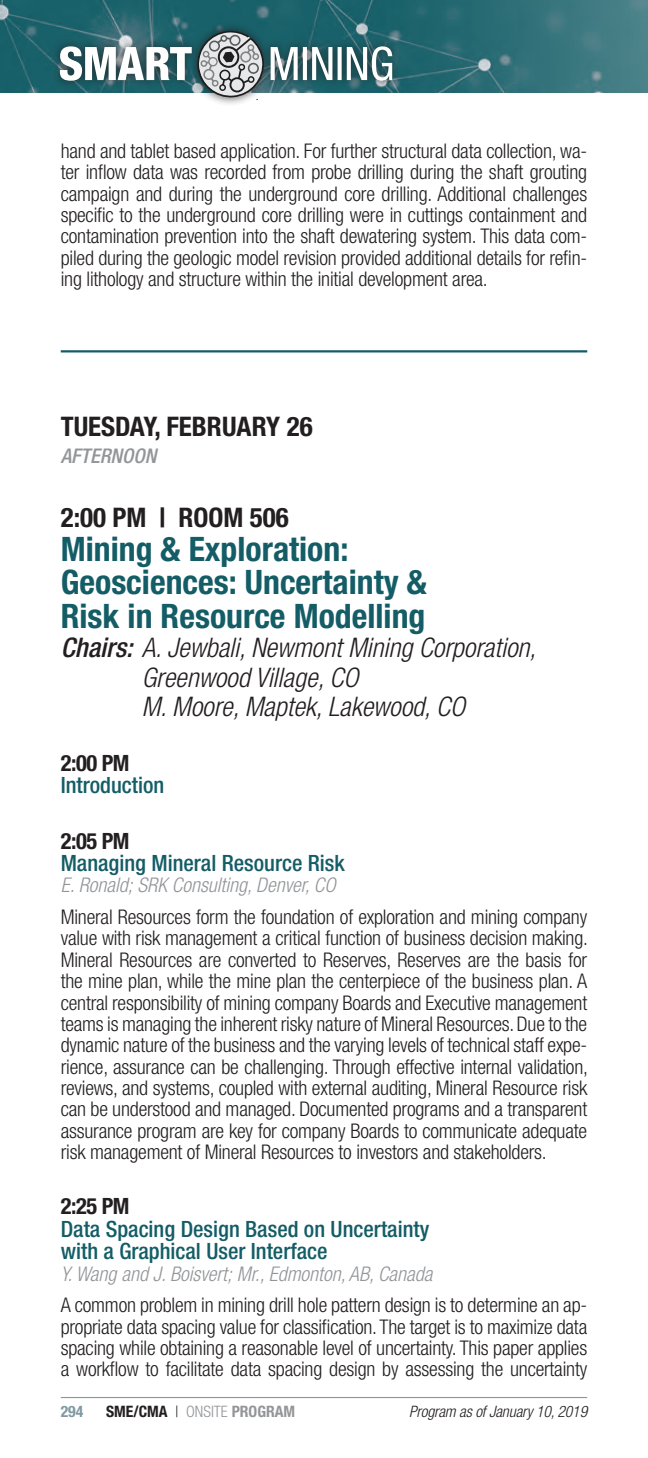
<style>
.page{position:relative;width:648px;height:1458px;background:#fff}
.page>*{position:absolute;margin:0;border:0;box-sizing:border-box;transform-origin:0 0}
.t1{font:700 condensed 33.75px/33.8px "Helvetica Neue";color:#145d66}
.t2{font:italic 300 condensed 27px/29.2px "Helvetica Neue";color:#231f20}
.t3{font:700 condensed 27px "Helvetica Neue";color:#231f20}
.t4{font:500 condensed 22.5px/22.5px "Helvetica Neue";color:#145d66}
.t5{font:700 condensed 22.5px "Helvetica Neue";letter-spacing:-.02em;color:#231f20}
.t6{font:300 condensed 20.25px/21.4px "Helvetica Neue";letter-spacing:-.01em;color:#231f20;text-align:justify}
.t7{font:italic 300 condensed 20.25px "Helvetica Neue";color:#939598}
.t8{font:italic 500 condensed 20.25px "Helvetica Neue";color:#939598}
.t9{font:italic 300 condensed 15.75px "Helvetica Neue LT Std";letter-spacing:-.01em;color:#231f20}
.t10{font:700 condensed 15.75px "Helvetica Neue";color:#231f20}
.t11{font:700 condensed 15.75px "Helvetica Neue";color:#8199a2}
.s1{font-weight:500}
.s2{font-weight:300}
.s3{font-weight:300;color:#939598}
.s4{color:#939598}
</style>
<div class="page">
<img style="left:0;top:0;width:648px;height:92px">
<hr style="left:61px;top:1397px;width:526px;height:1px;background:#8199a2">
<div style="left:51px;top:22px;width:350px;height:85px;background:#231f20;opacity:.75"></div>
<svg style="left:271px;top:46px;width:121px;height:35px"></svg>
<svg style="left:60px;top:30px;width:205px;height:70px"></svg>
<hr style="left:61px;top:350px;width:526px;height:2px;background:#145d66">
<p class="t6" style="left:61px;top:140px;width:528px">hand and tablet based application. For further structural data collection, wa&shy;ter inflow data was recorded from probe drilling during the shaft grouting campaign and during the underground core drilling. Additional challenges specific to the underground core drilling were in cuttings containment and contamination prevention into the shaft dewatering system. This data com&shy;piled during the geologic model revision provided additional details for refin&shy;ing lithology and structure within the initial development area.</p>
<h2 class="t3" style="left:61px;top:410px;width:253px">TUESDAY, FEBRUARY 26</h2>
<p class="t8" style="left:61px;top:443px;width:97px">AFTERNOON</p>
<h2 class="t3" style="left:61px;top:501px;width:230px">2:00 PM | ROOM 506</h2>
<h1 class="t1" style="left:61px;top:531px;width:368px">Mining &amp; Exploration:<br>Geosciences: Uncertainty &amp;<br>Risk in Resource Modelling</h1>
<h2 class="t2" style="left:142px;top:633px;width:396px;text-indent:-81px"><span class="s1">Chairs:</span> A. Jewbali, Newmont Mining Corporation,<br>Greenwood Village, CO<br>M. Moore, Maptek, Lakewood, CO</h2>
<p class="t5" style="left:61px;top:749px;width:70px">2:00 PM</p>
<p class="t4" style="left:61px;top:774px;width:105px">Introduction</p>
<p class="t5" style="left:61px;top:827px;width:70px">2:05 PM</p>
<p class="t4" style="left:61px;top:852px;width:286px">Managing Mineral Resource Risk</p>
<p class="t7" style="left:61px;top:874px;width:276px">E. Ronald; SRK Consulting, Denver, CO</p>
<p class="t6" style="left:61px;top:906px;width:529px">Mineral Resources form the foundation of exploration and mining company value with risk management a critical function of business decision making.<br>Mineral Resources are converted to Reserves, Reserves are the basis for the mine plan, while the mine plan the centerpiece of the business plan. A central responsibility of mining company Boards and Executive management teams is managing the inherent risky nature of Mineral Resources. Due to the dynamic nature of the business and the varying levels of technical staff expe&shy;rience, assurance can be challenging. Through effective internal validation, reviews, and systems, coupled with external auditing, Mineral Resource risk can be understood and managed. Documented programs and a transparent assurance program are key for company Boards to communicate adequate risk management of Mineral Resources to investors and stakeholders.</p>
<p class="t5" style="left:61px;top:1193px;width:70px">2:25 PM</p>
<p class="t4" style="left:61px;top:1217px;width:370px">Data Spacing Design Based on Uncertainty with a Graphical User Interface</p>
<p class="t7" style="left:61px;top:1262px;width:373px">Y. Wang and J. Boisvert; Mr., Edmonton, AB, Canada</p>
<p class="t6" style="left:61px;top:1294px;width:528px">A common problem in mining drill hole pattern design is to determine an ap&shy;propriate data spacing value for classification. The target is to maximize data spacing while obtaining a reasonable level of uncertainty. This paper applies a workflow to facilitate data spacing design by assessing the uncertainty</p>
<p class="t11" style="left:61px;top:1402px;width:24px">294</p>
<p class="t10" style="left:106px;top:1402px;width:191px">SME/CMA <span class="s2">|</span> <span class="s3">ONSITE</span> <span class="s4">PROGRAM</span></p>
<p class="t9" style="left:409px;top:1403px;width:180px">Program as of January 10, 2019</p>
</div>
